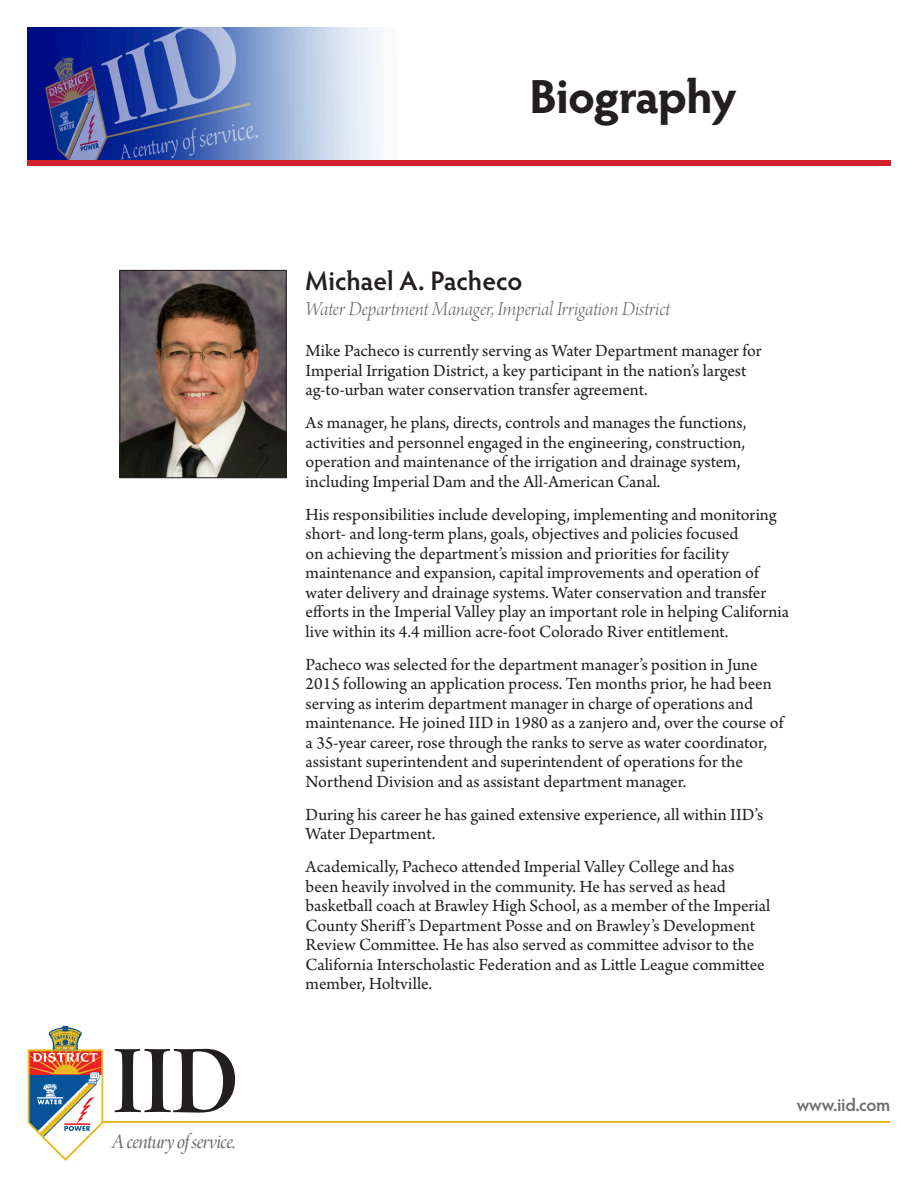
<style>
.page{position:relative;width:918px;height:1188px;background:#fff}
.page>*{position:absolute;margin:0;border:0;box-sizing:border-box;transform-origin:0 0}
.t1{font:103.65px "Arno Pro Smbd Display";color:#231f20;scale:.95 1}
.t2{font:700 48px "Hypatia Sans Pro";letter-spacing:-.025em;color:#231f20}
.t3{font:600 27px "Hypatia Sans Pro";letter-spacing:-.005em;color:#231f20}
.t4{font:22.2px "Arno Pro Italic Display";letter-spacing:-.03em;color:#6c6d70}
.t5{font:21px "Arno Pro Light Italic Display";letter-spacing:-.005em;color:#6c6d70}
.t6{font:18px/19.5px "Arno Pro";color:#231f20}
.t7{font:600 18px "Hypatia Sans Pro";letter-spacing:-.02em;color:#6c6d70}
</style>
<div class="page">
<img style="left:27px;top:27px;width:372px;height:134px">
<div style="left:27px;top:161px;width:864px;height:5px;background:#d1232a"></div>
<img style="left:122px;top:272px;width:163px;height:204px">
<div style="left:120px;top:270px;width:167px;height:208px;border:1px solid #231f20"></div>
<svg style="left:28px;top:1026px;width:75px;height:135px"></svg>
<hr style="left:103px;top:1121px;width:787px;height:2px;background:#e8ba20">
<p class="t1" style="left:112px;top:1024px;width:136px">IID</p>
<p class="t4" style="left:112px;top:1129px;width:125px">A century of service.</p>
<p class="t2" style="left:529px;top:62px;width:209px">Biography</p>
<p class="t3" style="left:306px;top:262px;width:218px">Michael A. Pacheco</p>
<p class="t5" style="left:306px;top:297px;width:366px">Water Department Manager, Imperial Irrigation District</p>
<p class="t6" style="left:306px;top:342px;width:458px">Mike Pacheco is currently serving as Water Department manager for<br>Imperial Irrigation District, a key participant in the nation’s largest ag-to-urban water conservation transfer agreement.</p>
<p class="t6" style="left:306px;top:414px;width:442px">As manager, he plans, directs, controls and manages the functions, activities and personnel engaged in the engineering, construction, operation and maintenance of the irrigation and drainage system, including Imperial Dam and the All-American Canal.</p>
<p class="t6" style="left:306px;top:506px;width:485px">His responsibilities include developing, implementing and monitoring short- and long-term plans, goals, objectives and policies focused<br>on achieving the department’s mission and priorities for facility maintenance and expansion, capital improvements and operation of water delivery and drainage systems. Water conservation and transfer efforts in the Imperial Valley play an important role in helping California live within its 4.4 million acre-foot Colorado River entitlement.</p>
<p class="t6" style="left:306px;top:656px;width:479px">Pacheco was selected for the department manager’s position in June 2015 following an application process. Ten months prior, he had been serving as interim department manager in charge of operations and maintenance. He joined IID in 1980 as a zanjero and, over the course of a 35-year career, rose through the ranks to serve as water coordinator, assistant superintendent and superintendent of operations for the Northend Division and as assistant department manager.</p>
<p class="t6" style="left:306px;top:806px;width:459px">During his career he has gained extensive experience, all within IID’s<br>Water Department.</p>
<p class="t6" style="left:306px;top:858px;width:466px">Academically, Pacheco attended Imperial Valley College and has been heavily involved in the community. He has served as head basketball coach at Brawley High School, as a member of the Imperial County Sheriff’s Department Posse and on Brawley’s Development Review Committee. He has also served as committee advisor to the California Interscholastic Federation and as Little League committee member, Holtville.</p>
<p class="t7" style="left:797px;top:1093px;width:95px">www.iid.com</p>
</div>
